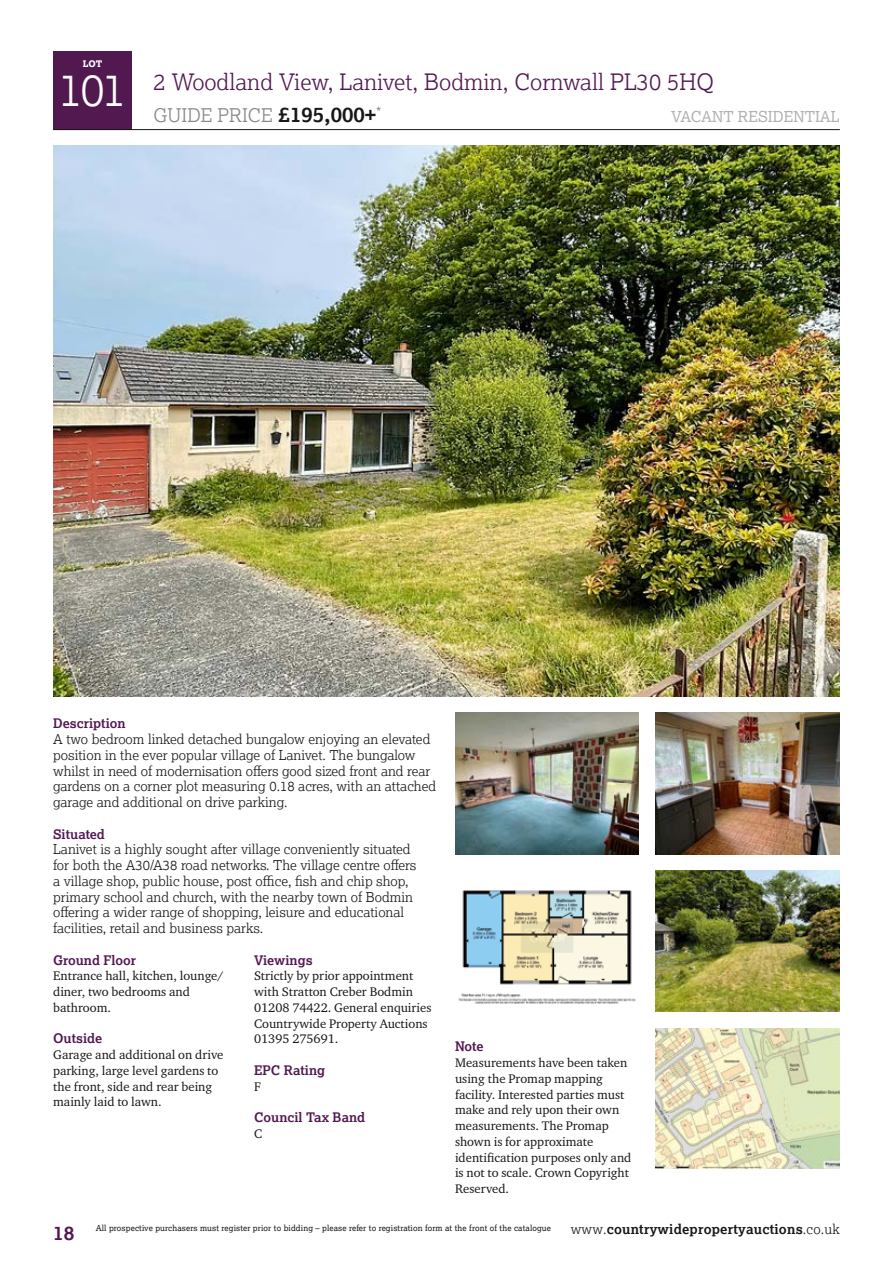
<style>
.page{position:relative;width:893px;height:1263px;background:#fff}
.page>*{position:absolute;margin:0;border:0;box-sizing:border-box;transform-origin:0 0}
.t1{font:300 45px "Lexia";color:#fff}
.t2{font:300 22.5px "Lexia";color:#521951}
.t3{font:700 19.5px "Lexia";color:#521951}
.t4{font:300 18.75px "Lexia";color:#868786}
.t5{font:15px "Lexia";color:#b1b2b3}
.t6{font:300 13.5px/15.8px "Lexia";color:#181716}
.t7{font:700 13.5px "Lexia";letter-spacing:.015em;color:#181716}
.t8{font:13.5px "Lexia";color:#868786}
.t9{font:700 13.2px "Lexia";color:#521951}
.t10{font:12.75px/15.8px "Charter ITC Pro";color:#181716}
.t11{font:800 9px "Lexia";color:#fff}
.t12{font:8.25px "Lexia";letter-spacing:.015em;color:#181716}
.s1{font-weight:700;font-size:21px;color:#181716}
.s2{font-weight:300}
</style>
<div class="page">
<div style="left:53px;top:51px;width:79px;height:79px;background:#521951"></div>
<hr style="left:53px;top:129px;width:787px;height:1px;background:#181716">
<img style="left:53px;top:146px;width:787px;height:551px">
<img style="left:656px;top:713px;width:184px;height:141px">
<img style="left:455px;top:713px;width:184px;height:141px">
<img style="left:458px;top:890px;width:178px;height:114px">
<img style="left:656px;top:870px;width:184px;height:142px">
<img style="left:656px;top:1028px;width:184px;height:141px">
<p class="t11" style="left:83px;top:58px;width:21px">LOT</p>
<h1 class="t1" style="left:59px;top:61px;width:70px">101</h1>
<h2 class="t2" style="left:154px;top:68px;width:562px">2 Woodland View, Lanivet, Bodmin, Cornwall PL30 5HQ</h2>
<h3 class="t4" style="left:154px;top:103px;width:224px">GUIDE PRICE <span class="s1">£195,000+</span></h3>
<p class="t5" style="left:671px;top:107px;width:170px">VACANT RESIDENTIAL</p>
<p class="t8" style="left:376px;top:104px;width:7px">*</p>
<p class="t9" style="left:53px;top:715px;width:74px">Description</p>
<p class="t6" style="left:53px;top:731px;width:384px">A two bedroom linked detached bungalow enjoying an elevated position in the ever popular village of Lanivet. The bungalow whilst in need of modernisation offers good sized front and rear gardens on a corner plot measuring 0.18 acres, with an attached garage and additional on drive parking.</p>
<p class="t9" style="left:53px;top:825px;width:53px">Situated</p>
<p class="t6" style="left:53px;top:841px;width:365px">Lanivet is a highly sought after village conveniently situated for both the A30/A38 road networks. The village centre offers a village shop, public house, post office, fish and chip shop, primary school and church, with the nearby town of Bodmin offering a wider range of shopping, leisure and educational facilities, retail and business parks.</p>
<p class="t9" style="left:53px;top:951px;width:84px">Ground Floor</p>
<p class="t10" style="left:53px;top:968px;width:172px">Entrance hall, kitchen, lounge/ diner, two bedrooms and bathroom.</p>
<p class="t9" style="left:53px;top:1030px;width:51px">Outside</p>
<p class="t10" style="left:53px;top:1047px;width:172px">Garage and additional on drive parking, large level gardens to the front, side and rear being mainly laid to lawn.</p>
<p class="t9" style="left:254px;top:951px;width:60px">Viewings</p>
<p class="t10" style="left:254px;top:968px;width:179px">Strictly by prior appointment with Stratton Creber Bodmin<br>01208 74422. General enquiries<br>Countrywide Property Auctions<br>01395 275691.</p>
<p class="t9" style="left:254px;top:1062px;width:73px">EPC Rating</p>
<p class="t10" style="left:254px;top:1078px;width:8px">F</p>
<p class="t9" style="left:254px;top:1109px;width:113px">Council Tax Band</p>
<p class="t10" style="left:254px;top:1125px;width:10px">C</p>
<p class="t9" style="left:455px;top:1038px;width:30px">Note</p>
<p class="t10" style="left:455px;top:1054px;width:178px">Measurements have been taken using the Promap mapping facility. Interested parties must make and rely upon their own measurements. The Promap shown is for approximate identification purposes only and is not to scale. Crown Copyright<br>Reserved.</p>
<h3 class="t3" style="left:53px;top:1220px;width:23px">18</h3>
<p class="t7" style="left:571px;top:1221px;width:271px"><span class="s2">www.</span>countrywidepropertyauctions<span class="s2">.co.uk</span></p>
<p class="t12" style="left:96px;top:1222px;width:457px">All prospective purchasers must register prior to bidding – please refer to registration form at the front of the catalogue</p>
</div>
